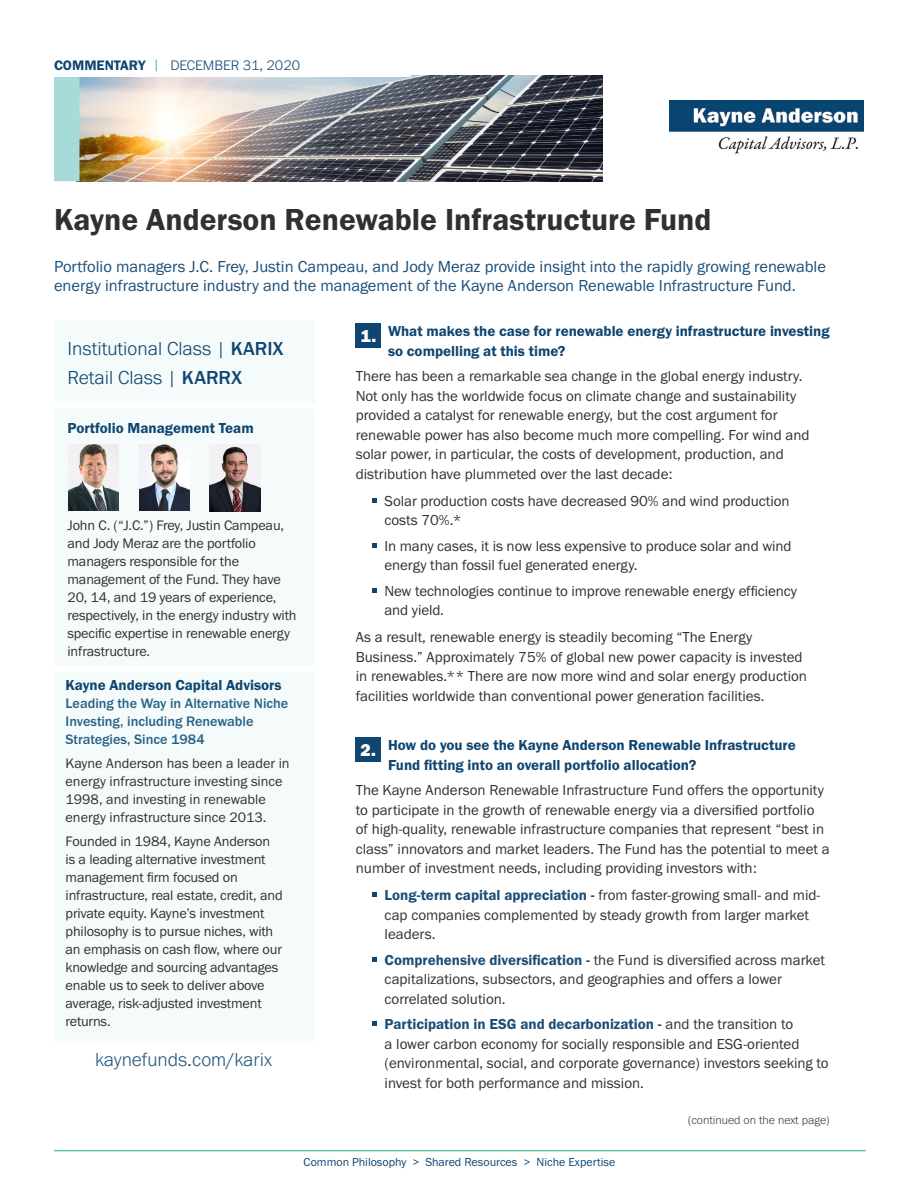
<style>
.page{position:relative;width:918px;height:1188px;background:#fff}
.page>*{position:absolute;margin:0;border:0;box-sizing:border-box;transform-origin:0 0}
.t1{font:31.5px "Franklin Gothic URW Dem";color:#312f30}
.t2{font:300 19.5px/28.5px "Franklin Gothic URW";color:#0f4571}
.t3{font:300 19.5px "Franklin Gothic URW";color:#27587f}
.t4{font:17.7px "Franklin Gothic URW Hea";color:#fff}
.t5{font:16.5px/19.5px "Franklin Gothic URW Boo";color:#1b4e78}
.t6{font:15px/19.5px "Franklin Gothic URW Boo";color:#312f30}
.t7{font:15px/19.5px "Franklin Gothic URW Dem";color:#0f4571}
.t8{font:14.25px/18px "Franklin Gothic URW Boo";letter-spacing:-.01em;color:#312f30}
.t9{font:500 14.25px/18px "Franklin Gothic URW";color:#266287}
.t10{font:300 14.25px "Franklin Gothic URW";color:#0f4571}
.t11{font:12px "Franklin Gothic URW Boo";color:#0f4571}
.t12{font:300 12px "Franklin Gothic URW";color:#3e3e3f}
.s1{font-family:"Franklin Gothic URW Dem";font-weight:400}
.s2{color:#1bb27b}
.s3{font-weight:500}
.s4{font-family:"Franklin Gothic URW Dem";color:#1b4e78}
</style>
<div class="page">
<hr style="left:54px;top:1150px;width:812px;height:1px;background:#1bb27b">
<div style="left:356px;top:324px;width:25px;height:24px;background:#0f4571"></div>
<svg style="left:372px;top:498px;width:5px;height:5px"></svg>
<svg style="left:372px;top:543px;width:5px;height:5px"></svg>
<svg style="left:372px;top:588px;width:5px;height:5px"></svg>
<div style="left:356px;top:738px;width:25px;height:24px;background:#0f4571"></div>
<svg style="left:372px;top:892px;width:5px;height:5px"></svg>
<svg style="left:372px;top:957px;width:5px;height:5px"></svg>
<svg style="left:372px;top:1021px;width:5px;height:5px"></svg>
<img style="left:77px;top:75px;width:526px;height:107px">
<div style="left:54px;top:75px;width:26px;height:106px;background:#a7dbd9"></div>
<div style="left:46px;top:54px;width:365px;height:22px;background:#fff"></div>
<img style="left:669px;top:100px;width:195px;height:54px">
<div style="left:54px;top:320px;width:261px;height:720px;background:#f4fbfa"></div>
<div style="left:37px;top:666px;width:293px;height:6px;background:#fff"></div>
<img style="left:68px;top:444px;width:50px;height:66px">
<img style="left:139px;top:444px;width:50px;height:66px">
<img style="left:210px;top:445px;width:50px;height:66px">
<div style="left:34px;top:403px;width:299px;height:6px;background:#fff"></div>
<p class="t10" style="left:54px;top:56px;width:248px"><span class="s1">COMMENTARY</span> <span class="s2">|</span> DECEMBER 31, 2020</p>
<p class="t1" style="left:54px;top:200px;width:659px">Kayne Anderson Renewable Infrastructure Fund</p>
<p class="t5" style="left:54px;top:256px;width:773px">Portfolio managers J.C. Frey, Justin Campeau, and Jody Meraz provide insight into the rapidly growing renewable energy infrastructure industry and the management of the Kayne Anderson Renewable Infrastructure Fund.</p>
<p class="t2" style="left:68px;top:334px;width:218px">Institutional Class | <span class="s3">KARIX<br></span>Retail Class | <span class="s3">KARRX</span></p>
<p class="t7" style="left:68px;top:418px;width:188px">Portfolio Management Team</p>
<p class="t8" style="left:68px;top:516px;width:231px">John C. (“J.C.”) Frey, Justin Campeau, and Jody Meraz are the portfolio managers responsible for the management of the Fund. They have 20, 14, and 19 years of experience, respectively, in the energy industry with specific expertise in renewable energy infrastructure.</p>
<p class="t7" style="left:66px;top:675px;width:218px">Kayne Anderson Capital Advisors</p>
<p class="t9" style="left:66px;top:694px;width:224px">Leading the Way in Alternative Niche<br>Investing, including Renewable<br>Strategies, Since 1984</p>
<p class="t8" style="left:66px;top:754px;width:226px">Kayne Anderson has been a leader in energy infrastructure investing since 1998, and investing in renewable energy infrastructure since 2013.</p>
<p class="t8" style="left:66px;top:832px;width:219px">Founded in 1984, Kayne Anderson is a leading alternative investment management firm focused on infrastructure, real estate, credit, and private equity. Kayne’s investment philosophy is to pursue niches, with an emphasis on cash flow, where our knowledge and sourcing advantages enable us to seek to deliver above average, risk-adjusted investment returns.</p>
<p class="t3" style="left:95px;top:1047px;width:178px">kaynefunds.com/karix</p>
<p class="t4" style="left:360px;top:324px;width:17px">1.</p>
<p class="t7" style="left:388px;top:321px;width:443px">What makes the case for renewable energy infrastructure investing so compelling at this time?</p>
<p class="t6" style="left:356px;top:366px;width:455px">There has been a remarkable sea change in the global energy industry.<br>Not only has the worldwide focus on climate change and sustainability provided a catalyst for renewable energy, but the cost argument for renewable power has also become much more compelling. For wind and solar power, in particular, the costs of development, production, and distribution have plummeted over the last decade:</p>
<p class="t6" style="left:385px;top:490px;width:407px">Solar production costs have decreased 90% and wind production costs 70%.*</p>
<p class="t6" style="left:384px;top:535px;width:409px">In many cases, it is now less expensive to produce solar and wind energy than fossil fuel generated energy.</p>
<p class="t6" style="left:384px;top:580px;width:414px">New technologies continue to improve renewable energy efficiency and yield.</p>
<p class="t6" style="left:356px;top:627px;width:453px">As a result, renewable energy is steadily becoming “The Energy Business.” Approximately 75% of global new power capacity is invested in renewables.** There are now more wind and solar energy production facilities worldwide than conventional power generation facilities.</p>
<p class="t4" style="left:361px;top:738px;width:17px">2.</p>
<p class="t7" style="left:388px;top:735px;width:409px">How do you see the Kayne Anderson Renewable Infrastructure<br>Fund fitting into an overall portfolio allocation?</p>
<p class="t6" style="left:356px;top:780px;width:475px">The Kayne Anderson Renewable Infrastructure Fund offers the opportunity to participate in the growth of renewable energy via a diversified portfolio of high-quality, renewable infrastructure companies that represent “best in class” innovators and market leaders. The Fund has the potential to meet a number of investment needs, including providing investors with:</p>
<p class="t6" style="left:385px;top:885px;width:437px"><span class="s4">Long-term capital appreciation -</span> from faster-growing small- and mid&shy;cap companies complemented by steady growth from larger market leaders.</p>
<p class="t6" style="left:385px;top:949px;width:442px"><span class="s4">Comprehensive diversification -</span> the Fund is diversified across market capitalizations, subsectors, and geographies and offers a lower correlated solution.</p>
<p class="t6" style="left:385px;top:1014px;width:446px"><span class="s4">Participation in ESG and decarbonization -</span> and the transition to<br>a lower carbon economy for socially responsible and ESG-oriented (environmental, social, and corporate governance) investors seeking to invest for both performance and mission.</p>
<p class="t12" style="left:688px;top:1112px;width:143px">(continued on the next page)</p>
<p class="t11" style="left:304px;top:1155px;width:313px">Common Philosophy &gt; Shared Resources &gt; Niche Expertise</p>
</div>
